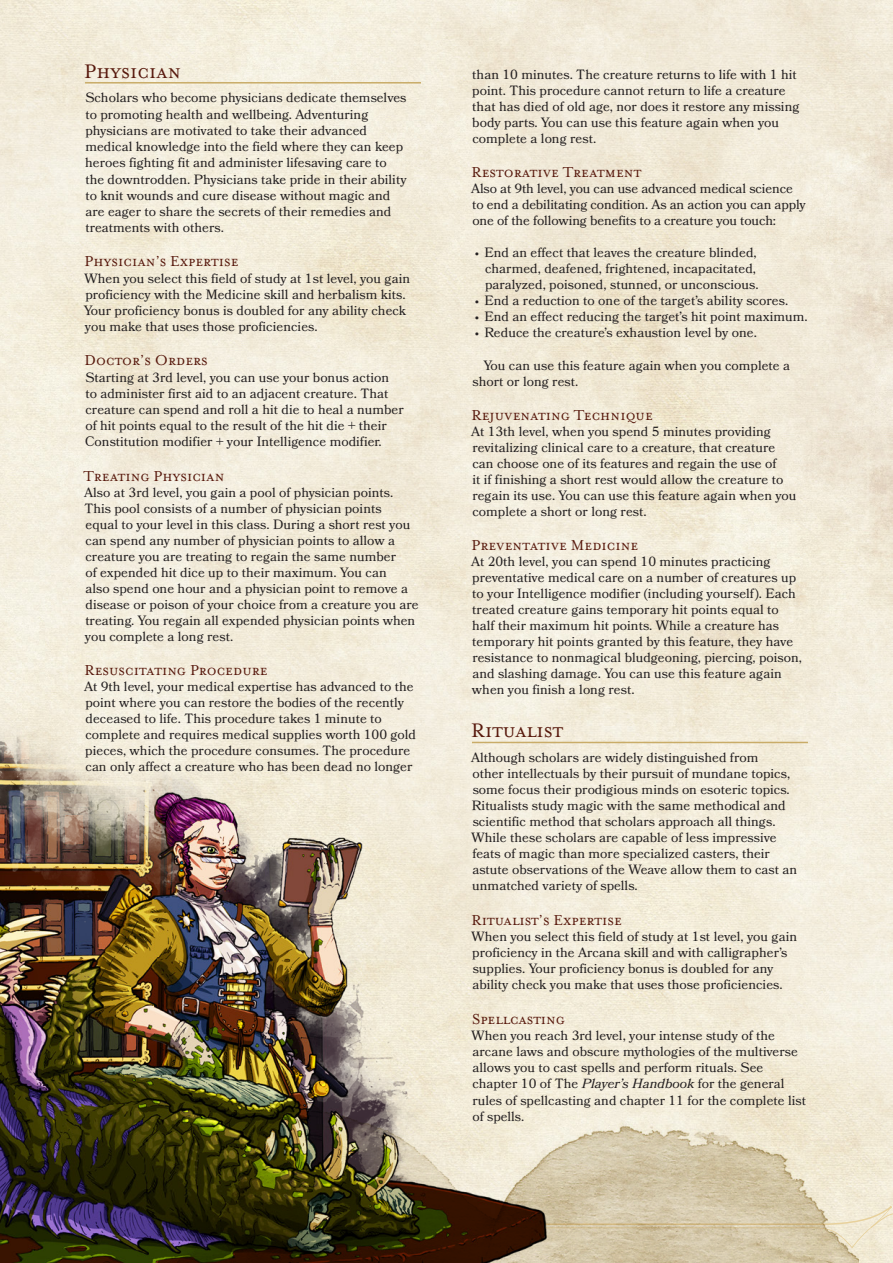
<style>
.page{position:relative;width:893px;height:1263px;background:#fff}
.page>*{position:absolute;margin:0;border:0;box-sizing:border-box;transform-origin:0 0}
.t1{font:500 22.5px "Mr Eaves SC Remake";color:#57180c}
.t2{font:500 16.5px "Mr Eaves SC Remake";color:#57180c}
.t3{font:13.5px/16px "Bookinsanity Remake";color:#231f20}
.s1{font-style:italic}
</style>
<div class="page">
<svg style="left:892px;top:1213px;width:1px;height:15px"></svg>
<img style="left:0;top:0;width:892px;height:1263px">
<img style="left:0;top:1047px;width:859px;height:216px">
<h1 class="t1" style="left:84px;top:59px;width:99px">Physician</h1>
<p class="t3" style="left:85px;top:90px;width:323px">Scholars who become physicians dedicate themselves to promoting health and wellbeing. Adventuring physicians are motivated to take their advanced medical knowledge into the field where they can keep heroes fighting fit and administer lifesaving care to the downtrodden. Physicians take pride in their ability to knit wounds and cure disease without magic and are eager to share the secrets of their remedies and treatments with others.</p>
<p class="t2" style="left:84px;top:253px;width:156px">Physician’s Expertise</p>
<p class="t3" style="left:84px;top:270px;width:328px">When you select this field of study at 1st level, you gain proficiency with the Medicine skill and herbalism kits.<br>Your proficiency bonus is doubled for any ability check you make that uses those proficiencies.</p>
<p class="t2" style="left:85px;top:352px;width:125px">Doctor’s Orders</p>
<p class="t3" style="left:85px;top:369px;width:320px">Starting at 3rd level, you can use your bonus action to administer first aid to an adjacent creature. That creature can spend and roll a hit die to heal a number of hit points equal to the result of the hit die + their Constitution modifier + your Intelligence modifier.</p>
<p class="t2" style="left:84px;top:467px;width:142px">Treating Physician</p>
<p class="t3" style="left:84px;top:484px;width:336px">Also at 3rd level, you gain a pool of physician points.<br>This pool consists of a number of physician points<br>equal to your level in this class. During a short rest you can spend any number of physician points to allow a creature you are treating to regain the same number<br>of expended hit dice up to their maximum. You can<br>also spend one hour and a physician point to remove a disease or poison of your choice from a creature you are treating. You regain all expended physician points when you complete a long rest.</p>
<p class="t2" style="left:85px;top:662px;width:185px">Resuscitating Procedure</p>
<p class="t3" style="left:84px;top:678px;width:333px">At 9th level, your medical expertise has advanced to the point where you can restore the bodies of the recently deceased to life. This procedure takes 1 minute to complete and requires medical supplies worth 100 gold pieces, which the procedure consumes. The procedure can only affect a creature who has been dead no longer</p>
<p class="t3" style="left:472px;top:66px;width:329px">than 10 minutes. The creature returns to life with 1 hit point. This procedure cannot return to life a creature that has died of old age, nor does it restore any missing body parts. You can use this feature again when you complete a long rest.</p>
<p class="t2" style="left:471px;top:163px;width:171px">Restorative Treatment</p>
<p class="t3" style="left:471px;top:180px;width:336px">Also at 9th level, you can use advanced medical science to end a debilitating condition. As an action you can apply one of the following benefits to a creature you touch:</p>
<p class="t3" style="left:485px;top:244px;width:275px;text-indent:-10px">• End an effect that leaves the creature blinded, charmed, deafened, frightened, incapacitated, paralyzed, poisoned, stunned, or unconscious.</p>
<p class="t3" style="left:475px;top:293px;width:315px">• End a reduction to one of the target’s ability scores.</p>
<p class="t3" style="left:475px;top:309px;width:334px">• End an effect reducing the target’s hit point maximum.</p>
<p class="t3" style="left:475px;top:325px;width:283px">• Reduce the creature’s exhaustion level by one.</p>
<p class="t3" style="left:473px;top:357px;width:319px;text-indent:11px">You can use this feature again when you complete a short or long rest.</p>
<p class="t2" style="left:471px;top:406px;width:183px">Rejuvenating Technique</p>
<p class="t3" style="left:471px;top:423px;width:327px">At 13th level, when you spend 5 minutes providing revitalizing clinical care to a creature, that creature can choose one of its features and regain the use of<br>it if finishing a short rest would allow the creature to regain its use. You can use this feature again when you complete a short or long rest.</p>
<p class="t2" style="left:471px;top:536px;width:168px">Preventative Medicine</p>
<p class="t3" style="left:471px;top:553px;width:332px">At 20th level, you can spend 10 minutes practicing preventative medical care on a number of creatures up to your Intelligence modifier (including yourself). Each treated creature gains temporary hit points equal to half their maximum hit points. While a creature has temporary hit points granted by this feature, they have resistance to nonmagical bludgeoning, piercing, poison, and slashing damage. You can use this feature again when you finish a long rest.</p>
<h1 class="t1" style="left:471px;top:719px;width:94px">Ritualist</h1>
<p class="t3" style="left:471px;top:749px;width:328px">Although scholars are widely distinguished from<br>other intellectuals by their pursuit of mundane topics, some focus their prodigious minds on esoteric topics.<br>Ritualists study magic with the same methodical and scientific method that scholars approach all things.<br>While these scholars are capable of less impressive feats of magic than more specialized casters, their astute observations of the Weave allow them to cast an unmatched variety of spells.</p>
<p class="t2" style="left:471px;top:911px;width:152px">Ritualist’s Expertise</p>
<p class="t3" style="left:472px;top:928px;width:327px">When you select this field of study at 1st level, you gain proficiency in the Arcana skill and with calligrapher’s supplies. Your proficiency bonus is doubled for any ability check you make that uses those proficiencies.</p>
<p class="t2" style="left:472px;top:1010px;width:94px">Spellcasting</p>
<p class="t3" style="left:472px;top:1027px;width:336px">When you reach 3rd level, your intense study of the arcane laws and obscure mythologies of the multiverse allows you to cast spells and perform rituals. See chapter 10 of The <span class="s1">Player’s Handbook</span> for the general rules of spellcasting and chapter 11 for the complete list of spells.</p>
</div>
